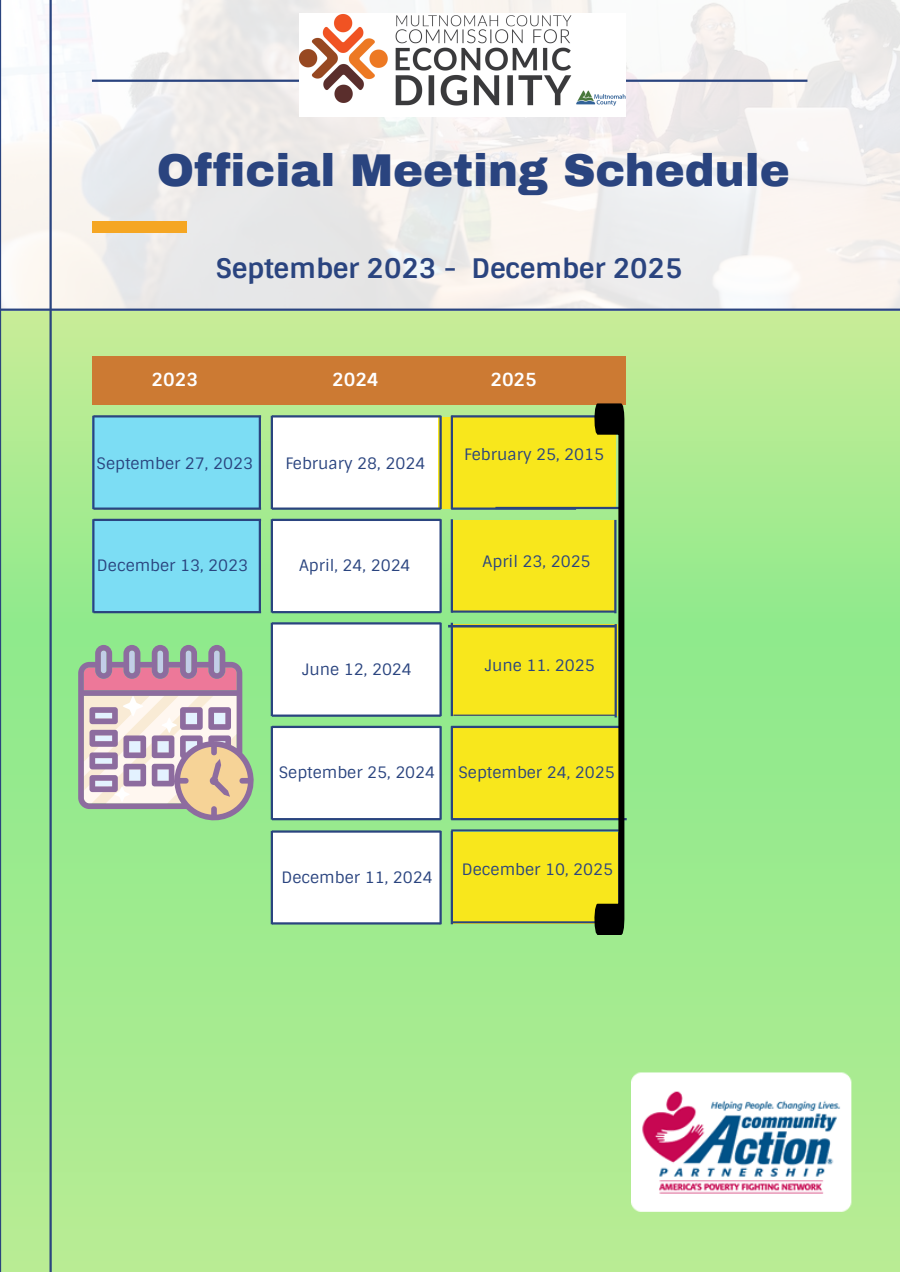
<style>
.page{position:relative;width:900px;height:1272px;background:#fff}
.page>*{position:absolute;margin:0;border:0;box-sizing:border-box;transform-origin:0 0}
.t1{font:900 45px "Archivo";color:#2a447f}
.t2{font:700 27px "Sintony";color:#2a447f}
.t3{font:700 18px "Sintony";color:#fff}
.t4{font:15.75px "Sintony";color:#2a447f}
</style>
<div class="page">
<img style="left:1px;top:311px;width:899px;height:961px">
<svg style="left:1px;top:0;width:899px;height:309px"></svg>
<hr style="left:49px;top:0;width:3px;height:1272px;background:#2a447f">
<hr style="left:92px;top:80px;width:715px;height:2px;background:#2a447f">
<hr style="left:0;top:309px;width:900px;height:2px;background:#2a447f">
<hr style="left:0;top:0;width:1px;height:1272px;background:#2a447f">
<div style="left:92px;top:222px;width:94px;height:11px;background:#f5a623"></div>
<div style="left:92px;top:356px;width:534px;height:49px;background:#cc7a33"></div>
<div style="left:92px;top:417px;width:168px;height:91px;background:#7cddf4"></div>
<div style="left:92px;top:520px;width:168px;height:92px;background:#7cddf4"></div>
<div style="left:272px;top:417px;width:168px;height:91px;background:#fff"></div>
<div style="left:272px;top:520px;width:168px;height:92px;background:#fff"></div>
<div style="left:272px;top:624px;width:168px;height:91px;background:#fff"></div>
<div style="left:272px;top:728px;width:168px;height:91px;background:#fff"></div>
<div style="left:272px;top:832px;width:168px;height:91px;background:#fff"></div>
<div style="left:438px;top:417px;width:178px;height:91px;background:#f8e71c"></div>
<div style="left:452px;top:521px;width:163px;height:91px;background:#f8e71c"></div>
<div style="left:452px;top:624px;width:166px;height:91px;background:#f8e71c"></div>
<div style="left:452px;top:728px;width:169px;height:91px;background:#f8e71c"></div>
<div style="left:452px;top:832px;width:169px;height:91px;background:#f8e71c"></div>
<hr style="left:92px;top:416px;width:3px;height:93px;background:#2a447f">
<hr style="left:259px;top:416px;width:2px;height:93px;background:#2a447f">
<hr style="left:93px;top:415px;width:168px;height:2px;background:#2a447f">
<hr style="left:93px;top:507px;width:168px;height:3px;background:#2a447f">
<hr style="left:271px;top:416px;width:2px;height:93px;background:#2a447f">
<hr style="left:439px;top:416px;width:3px;height:93px;background:#2a447f">
<hr style="left:272px;top:415px;width:169px;height:2px;background:#2a447f">
<hr style="left:272px;top:507px;width:169px;height:3px;background:#2a447f">
<hr style="left:451px;top:416px;width:2px;height:93px;background:#2a447f">
<hr style="left:451px;top:415px;width:164px;height:2px;background:#2a447f">
<hr style="left:451px;top:507px;width:125px;height:3px;background:#2a447f">
<hr style="left:92px;top:519px;width:3px;height:94px;background:#2a447f">
<hr style="left:259px;top:519px;width:2px;height:94px;background:#2a447f">
<hr style="left:93px;top:519px;width:168px;height:2px;background:#2a447f">
<hr style="left:93px;top:611px;width:168px;height:2px;background:#2a447f">
<hr style="left:271px;top:519px;width:2px;height:94px;background:#2a447f">
<hr style="left:439px;top:519px;width:3px;height:94px;background:#2a447f">
<hr style="left:272px;top:519px;width:169px;height:2px;background:#2a447f">
<hr style="left:272px;top:611px;width:169px;height:2px;background:#2a447f">
<hr style="left:451px;top:519px;width:2px;height:94px;background:#2a447f">
<hr style="left:495px;top:507px;width:125px;height:2px;background:#2a447f">
<hr style="left:451px;top:610px;width:164px;height:3px;background:#2a447f">
<hr style="left:271px;top:623px;width:2px;height:93px;background:#2a447f">
<hr style="left:439px;top:623px;width:3px;height:93px;background:#2a447f">
<hr style="left:272px;top:622px;width:169px;height:2px;background:#2a447f">
<hr style="left:272px;top:714px;width:169px;height:3px;background:#2a447f">
<hr style="left:451px;top:623px;width:2px;height:93px;background:#2a447f">
<hr style="left:448px;top:625px;width:168px;height:2px;background:#2a447f">
<hr style="left:453px;top:715px;width:162px;height:1px;background:#2a447f">
<hr style="left:271px;top:726px;width:2px;height:94px;background:#2a447f">
<hr style="left:439px;top:726px;width:3px;height:94px;background:#2a447f">
<hr style="left:272px;top:726px;width:169px;height:2px;background:#2a447f">
<hr style="left:272px;top:818px;width:169px;height:2px;background:#2a447f">
<hr style="left:451px;top:726px;width:2px;height:94px;background:#2a447f">
<hr style="left:451px;top:726px;width:170px;height:2px;background:#2a447f">
<hr style="left:451px;top:818px;width:176px;height:2px;background:#2a447f">
<hr style="left:271px;top:831px;width:2px;height:93px;background:#2a447f">
<hr style="left:439px;top:831px;width:3px;height:93px;background:#2a447f">
<hr style="left:272px;top:830px;width:169px;height:3px;background:#2a447f">
<hr style="left:272px;top:922px;width:169px;height:2px;background:#2a447f">
<hr style="left:451px;top:831px;width:2px;height:93px;background:#2a447f">
<hr style="left:451px;top:829px;width:168px;height:2px;background:#2a447f">
<hr style="left:451px;top:921px;width:170px;height:2px;background:#2a447f">
<img style="left:299px;top:13px;width:327px;height:104px">
<img style="left:632px;top:1061px;width:225px;height:169px">
<div style="left:591px;top:412px;width:37px;height:514px;border:14px solid #000"></div>
<svg style="left:78px;top:645px;width:181px;height:179px;background:#beb6af"></svg>
<p class="t1" style="left:157px;top:147px;width:634px">Official Meeting Schedule</p>
<p class="t2" style="left:216px;top:251px;width:468px">September 2023 - December 2025</p>
<p class="t3" style="left:152px;top:368px;width:48px">2023</p>
<p class="t3" style="left:332px;top:368px;width:48px">2024</p>
<p class="t3" style="left:490px;top:368px;width:48px">2025</p>
<p class="t4" style="left:97px;top:453px;width:158px">September 27, 2023</p>
<p class="t4" style="left:97px;top:555px;width:153px">December 13, 2023</p>
<p class="t4" style="left:285px;top:453px;width:141px">February 28, 2024</p>
<p class="t4" style="left:299px;top:556px;width:113px">April, 24, 2024</p>
<p class="t4" style="left:302px;top:659px;width:111px">June 12, 2024</p>
<p class="t4" style="left:464px;top:444px;width:141px">February 25, 2015</p>
<p class="t4" style="left:483px;top:551px;width:110px">April 23, 2025</p>
<p class="t4" style="left:485px;top:656px;width:111px">June 11. 2025</p>
<p class="t4" style="left:279px;top:763px;width:158px">September 25, 2024</p>
<p class="t4" style="left:459px;top:763px;width:158px">September 24, 2025</p>
<p class="t4" style="left:281px;top:867px;width:153px">December 11, 2024</p>
<p class="t4" style="left:462px;top:859px;width:153px">December 10, 2025</p>
</div>
